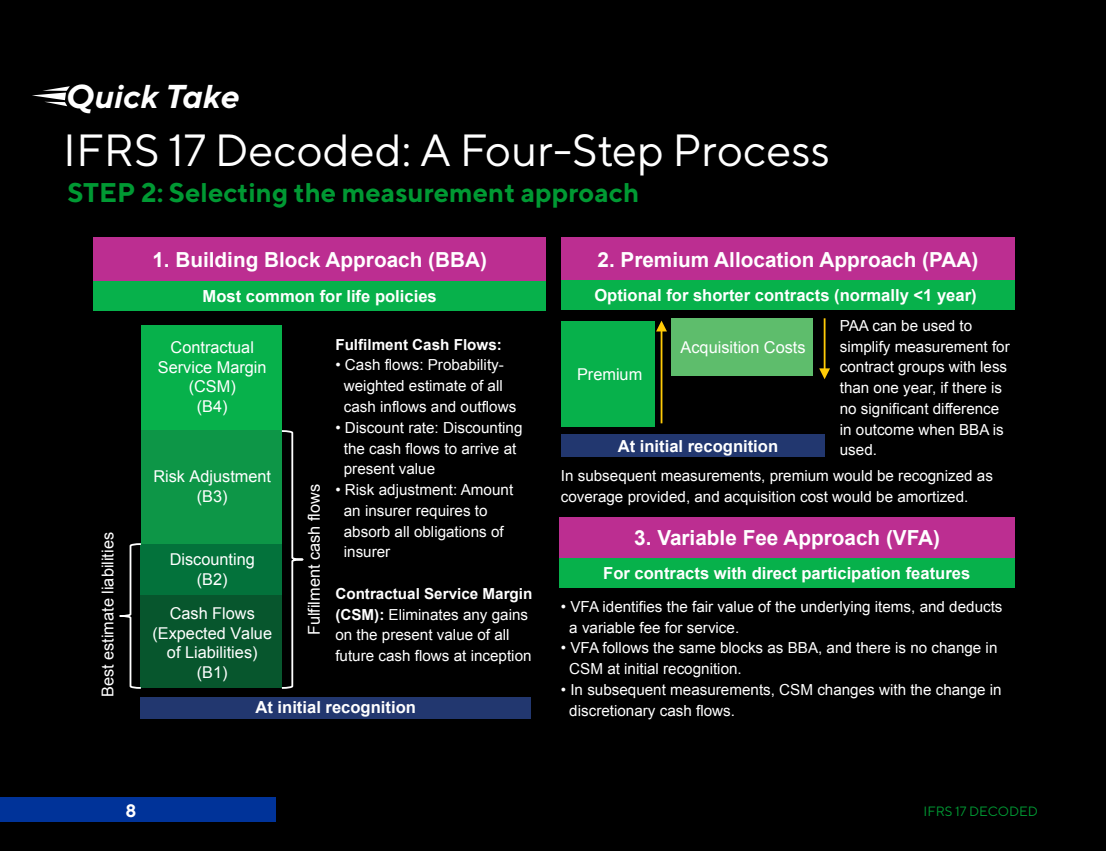
<style>
.page{position:relative;width:1106px;height:851px;background:#fff}
.page>*{position:absolute;margin:0;border:0;box-sizing:border-box;transform-origin:0 0}
.t1{font:45px "TT Norms";color:#fff}
.t2{font:italic 700 33px "TT Norms";color:#fff}
.t3{font:700 27px "TT Norms";color:#093}
.t4{font:700 20.7px "Arial";color:#fff}
.t5{font:700 18px "TT Norms";color:#fff}
.t6{font:700 16.65px "Arial";color:#fff}
.t7{font:16.35px/19.5px "Arial";color:#fff;text-align:center}
.t8{font:15.15px/20.7px "Arial";color:#fff}
.t9{font:700 15.15px "Arial";color:#fff}
.t10{font:13.5px "TT Norms";color:#093}
.s1{font-weight:700}
</style>
<div class="page">
<div style="left:0;top:0;width:1106px;height:850px;background:#000"></div>
<div style="left:141px;top:543px;width:141px;height:58px;background:#03723b"></div>
<div style="left:142px;top:429px;width:140px;height:114px;background:#0d9647"></div>
<div style="left:142px;top:325px;width:140px;height:104px;background:#07b14b"></div>
<div style="left:141px;top:595px;width:141px;height:92px;background:#07562d"></div>
<svg style="left:280px;top:429px;width:24px;height:260px"></svg>
<svg style="left:119px;top:542px;width:24px;height:147px"></svg>
<div style="left:94px;top:237px;width:451px;height:44px;background:#bc2e91"></div>
<div style="left:94px;top:281px;width:451px;height:30px;background:#07b14b"></div>
<div style="left:561px;top:237px;width:453px;height:44px;background:#bc2e91"></div>
<div style="left:559px;top:516px;width:456px;height:44px;background:#bc2e91"></div>
<div style="left:561px;top:280px;width:453px;height:30px;background:#07b14b"></div>
<div style="left:559px;top:557px;width:456px;height:30px;background:#07b14b"></div>
<div style="left:561px;top:320px;width:94px;height:106px;background:#07b14b"></div>
<hr style="left:660px;top:324px;width:2px;height:99px;background:#ffcb07">
<svg style="left:656px;top:320px;width:11px;height:11px"></svg>
<div style="left:671px;top:318px;width:141px;height:57px;background:#5ebd6c"></div>
<hr style="left:823px;top:318px;width:2px;height:57px;background:#ffcb07">
<svg style="left:819px;top:368px;width:11px;height:11px"></svg>
<div style="left:141px;top:696px;width:390px;height:22px;background:#22376f"></div>
<div style="left:561px;top:434px;width:263px;height:23px;background:#22376f"></div>
<div style="left:0;top:797px;width:275px;height:24px;background:#039"></div>
<svg style="left:32px;top:86px;width:38px;height:20px"></svg>
<h2 class="t2" style="left:66px;top:75px;width:175px">Quick Take</h2>
<h1 class="t1" style="left:63px;top:123px;width:768px">IFRS 17 Decoded: A Four-Step Process</h1>
<h3 class="t3" style="left:68px;top:175px;width:34px">STEP</h3>
<h3 class="t3" style="left:141px;top:175px;width:500px">2: Selecting the measurement approach</h3>
<p class="t7" style="left:98px;top:697px;width:166px;rotate:-90deg">Best estimate liabilities</p>
<h3 class="t4" style="left:152px;top:245px;width:336px">1. Building Block Approach (BBA)</h3>
<p class="t6" style="left:202px;top:285px;width:236px">Most common for life policies</p>
<p class="t7" style="left:158px;top:338px;width:110px">Contractual<br>Service Margin (CSM)<br>(B4)</p>
<p class="t7" style="left:153px;top:466px;width:119px">Risk Adjustment (B3)</p>
<p class="t7" style="left:170px;top:549px;width:87px">Discounting (B2)</p>
<p class="t7" style="left:152px;top:603px;width:121px">Cash Flows (Expected Value of Liabilities) (B1)</p>
<p class="t7" style="left:304px;top:635px;width:153px;rotate:-90deg">Fulfilment cash flows</p>
<p class="t9" style="left:335px;top:334px;width:168px">Fulfilment Cash Flows:</p>
<p class="t8" style="left:344px;top:355px;width:174px;text-indent:-8px">• Cash flows: Probability&shy;weighted estimate of all cash inflows and outflows</p>
<p class="t8" style="left:344px;top:417px;width:180px;text-indent:-8px">• Discount rate: Discounting the cash flows to arrive at present value</p>
<p class="t8" style="left:344px;top:479px;width:171px;text-indent:-8px">• Risk adjustment: Amount an insurer requires to absorb all obligations of insurer</p>
<p class="t8" style="left:335px;top:583px;width:198px"><span class="s1">Contractual Service Margin (CSM):</span> Eliminates any gains on the present value of all future cash flows at inception</p>
<p class="t6" style="left:255px;top:696px;width:162px">At initial recognition</p>
<h3 class="t4" style="left:597px;top:245px;width:382px">2. Premium Allocation Approach (PAA)</h3>
<p class="t6" style="left:594px;top:284px;width:384px">Optional for shorter contracts (normally &lt;1 year)</p>
<p class="t8" style="left:839px;top:315px;width:171px">PAA can be used to simplify measurement for contract groups with less than one year, if there is no significant difference in outcome when BBA is used.</p>
<p class="t8" style="left:561px;top:465px;width:433px">In subsequent measurements, premium would be recognized as coverage provided, and acquisition cost would be amortized.</p>
<p class="t7" style="left:680px;top:338px;width:127px">Acquisition Costs</p>
<p class="t7" style="left:577px;top:364px;width:67px">Premium</p>
<p class="t6" style="left:617px;top:435px;width:162px">At initial recognition</p>
<h3 class="t4" style="left:634px;top:523px;width:307px">3. Variable Fee Approach (VFA)</h3>
<p class="t6" style="left:603px;top:561px;width:368px">For contracts with direct participation features</p>
<p class="t8" style="left:569px;top:596px;width:435px;text-indent:-8px">• VFA identifies the fair value of the underlying items, and deducts a variable fee for service.</p>
<p class="t8" style="left:569px;top:637px;width:429px;text-indent:-8px">• VFA follows the same blocks as BBA, and there is no change in<br>CSM at initial recognition.</p>
<p class="t8" style="left:569px;top:679px;width:434px;text-indent:-8px">• In subsequent measurements, CSM changes with the change in discretionary cash flows.</p>
<p class="t5" style="left:126px;top:798px;width:12px">8</p>
<p class="t10" style="left:923px;top:803px;width:116px">IFRS 17 DECODED</p>
</div>
